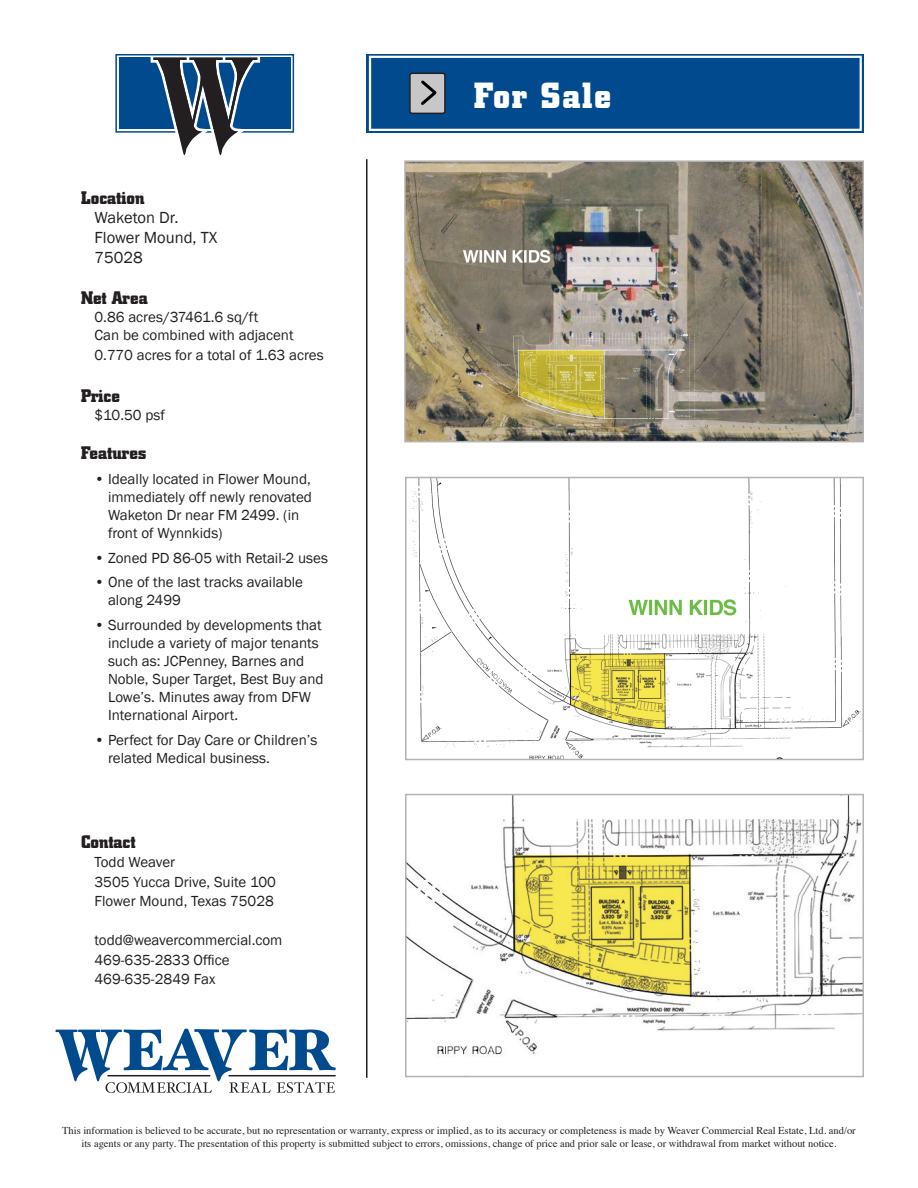
<style>
.page{position:relative;width:918px;height:1188px;background:#fff}
.page>*{position:absolute;margin:0;border:0;box-sizing:border-box;transform-origin:0 0}
.t1{font:700 36px "City";letter-spacing:.05em;color:#fff}
.t2{font:700 18px "City";color:#231f20}
.t3{font:16.5px "Franklin Gothic";color:#231f20}
.t4{font:15px/18px "Franklin Gothic";color:#231f20}
.t5{font:10.5px "Times";color:#231f20}
</style>
<div class="page">
<div style="left:367px;top:54px;width:497px;height:79px;background:#004a8d"></div>
<div style="left:369px;top:56px;width:493px;height:75px;border:2px solid #fff"></div>
<hr style="left:366px;top:160px;width:2px;height:917px;background:#231f20">
<img style="left:408px;top:797px;width:453px;height:258px">
<div style="left:405px;top:794px;width:459px;height:283px;border:2px solid #b3b3b3"></div>
<img style="left:412px;top:480px;width:449px;height:277px">
<div style="left:405px;top:477px;width:459px;height:283px;border:2px solid #b3b3b3"></div>
<div style="left:410px;top:73px;width:35px;height:40px;background:#c7c7c7;border-radius:2px"></div>
<div style="left:409px;top:73px;width:37px;height:41px;border:2px solid #231f20;border-radius:2px"></div>
<svg style="left:421px;top:80px;width:16px;height:25px"></svg>
<div style="left:115px;top:54px;width:179px;height:79px;border:2px solid #004a8d"></div>
<div style="left:119px;top:58px;width:171px;height:71px;background:#004a8d"></div>
<svg style="left:151px;top:57px;width:109px;height:99px"></svg>
<svg style="left:56px;top:1029px;width:280px;height:64px"></svg>
<hr style="left:108px;top:1075px;width:102px;height:1px;background:#231f20">
<hr style="left:229px;top:1075px;width:106px;height:1px;background:#231f20">
<img style="left:407px;top:163px;width:454px;height:276px">
<div style="left:404px;top:160px;width:460px;height:282px;border:2px solid #b3b3b3"></div>
<p class="t2" style="left:81px;top:187px;width:65px">Location</p>
<p class="t3" style="left:94px;top:208px;width:86px">Waketon Dr.</p>
<p class="t3" style="left:94px;top:227px;width:124px">Flower Mound, TX</p>
<p class="t3" style="left:94px;top:247px;width:50px">75028</p>
<p class="t2" style="left:81px;top:288px;width:68px">Net Area</p>
<p class="t4" style="left:94px;top:309px;width:201px">0.86 acres/37461.6 sq/ft<br>Can be combined with adjacent</p>
<p class="t4" style="left:94px;top:347px;width:231px">0.770 acres for a total of 1.63 acres</p>
<p class="t2" style="left:81px;top:385px;width:41px">Price</p>
<p class="t4" style="left:94px;top:406px;width:72px">$10.50 psf</p>
<p class="t2" style="left:81px;top:443px;width:67px">Features</p>
<p class="t4" style="left:108px;top:470px;width:205px;text-indent:-14px">• Ideally located in Flower Mound, immediately off newly renovated<br>Waketon Dr near FM 2499. (in front of Wynnkids)</p>
<p class="t4" style="left:94px;top:549px;width:235px">• Zoned PD 86-05 with Retail-2 uses</p>
<p class="t4" style="left:108px;top:574px;width:197px;text-indent:-14px">• One of the last tracks available along 2499</p>
<p class="t4" style="left:108px;top:617px;width:217px;text-indent:-14px">• Surrounded by developments that include a variety of major tenants such as: JCPenney, Barnes and<br>Noble, Super Target, Best Buy and<br>Lowe’s. Minutes away from DFW<br>International Airport.</p>
<p class="t4" style="left:108px;top:731px;width:211px;text-indent:-14px">• Perfect for Day Care or Children’s related Medical business.</p>
<p class="t2" style="left:81px;top:831px;width:56px">Contact</p>
<p class="t4" style="left:94px;top:853px;width:82px">Todd Weaver</p>
<p class="t4" style="left:94px;top:873px;width:183px">3505 Yucca Drive, Suite 100</p>
<p class="t4" style="left:94px;top:892px;width:181px">Flower Mound, Texas 75028</p>
<p class="t4" style="left:94px;top:931px;width:190px">todd@weavercommercial.com</p>
<p class="t4" style="left:94px;top:951px;width:137px">469-635-2833 Office</p>
<p class="t4" style="left:94px;top:970px;width:122px">469-635-2849 Fax</p>
<p class="t1" style="left:474px;top:75px;width:139px">For Sale</p>
<p class="t5" style="left:62px;top:1121px;width:795px">This information is believed to be accurate, but no representation or warranty, express or implied, as to its accuracy or completeness is made by Weaver Commercial Real Estate, Ltd. and/or</p>
<p class="t5" style="left:81px;top:1134px;width:757px">its agents or any party. The presentation of this property is submitted subject to errors, omissions, change of price and prior sale or lease, or withdrawal from market without notice.</p>
</div>
